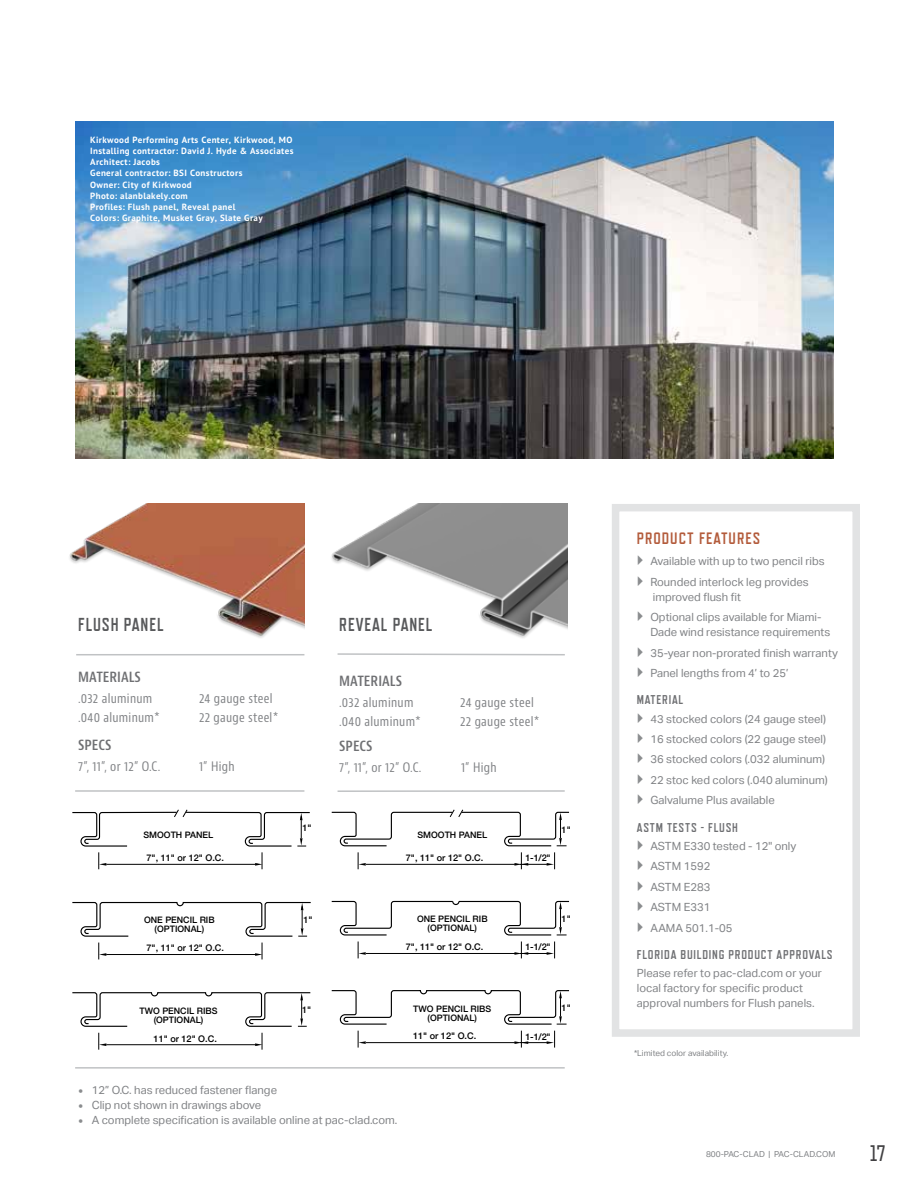
<style>
.page{position:relative;width:918px;height:1188px;background:#fff}
.page>*{position:absolute;margin:0;border:0;box-sizing:border-box;transform-origin:0 0}
.t1{font:22.5px "Refrigerator Deluxe";color:#414042}
.t2{font:700 18.75px "Refrigerator Deluxe";letter-spacing:.05em;color:#58595b;scale:.94 1}
.t3{font:700 16.5px "Refrigerator Deluxe";letter-spacing:.06em;color:#b35b3b}
.t4{font:600 condensed 15px "Bernino Sans";color:#6f7073}
.t5{font:condensed 12.75px/18.8px "Bernino Sans";letter-spacing:.025em;color:#808285}
.t6{font:700 12.75px "Refrigerator Deluxe";letter-spacing:.06em;color:#6f7073}
.t7{font:11.25px/20.4px "Aktiv Grotesk";color:#808285}
.t8{font:500 9.15px "Helvetica Neue";color:#000}
.t9{font:700 9px/11.2px "PT Sans Pro";letter-spacing:.04em;color:#fff}
.t10{font:500 8.85px/8.9px "Helvetica Neue";color:#000;text-align:center}
.t11{font:8.25px "Aktiv Grotesk";color:#808285}
.s1{font-family:"Minion Pro";font-size:13.5px;color:#8a8c8e}
</style>
<div class="page">
<img style="left:75px;top:122px;width:759px;height:337px">
<img style="left:69px;top:504px;width:236px;height:134px">
<img style="left:331px;top:504px;width:236px;height:134px">
<div style="left:612px;top:504px;width:248px;height:533px;border:8px solid #e2e3e4"></div>
<hr style="left:338px;top:790px;width:227px;height:2px;background:#c0c2c4">
<svg style="left:337px;top:653px;width:228px;height:3px"></svg>
<hr style="left:75px;top:790px;width:229px;height:2px;background:#c0c2c4">
<hr style="left:75px;top:1067px;width:490px;height:2px;background:#c0c2c4">
<hr style="left:76px;top:654px;width:228px;height:1px;background:#c0c2c4">
<svg style="left:72px;top:809px;width:238px;height:60px"></svg>
<svg style="left:332px;top:809px;width:237px;height:60px"></svg>
<svg style="left:72px;top:902px;width:239px;height:35px"></svg>
<hr style="left:106px;top:954px;width:152px;height:1px;background:#000">
<svg style="left:98px;top:943px;width:9px;height:16px"></svg>
<svg style="left:255px;top:943px;width:8px;height:16px"></svg>
<hr style="left:365px;top:953px;width:152px;height:1px;background:#000">
<svg style="left:358px;top:942px;width:8px;height:16px"></svg>
<svg style="left:514px;top:942px;width:41px;height:16px"></svg>
<svg style="left:332px;top:901px;width:238px;height:35px"></svg>
<svg style="left:72px;top:992px;width:239px;height:35px"></svg>
<hr style="left:106px;top:1044px;width:152px;height:1px;background:#000">
<svg style="left:98px;top:1033px;width:9px;height:17px"></svg>
<svg style="left:255px;top:1033px;width:8px;height:17px"></svg>
<hr style="left:365px;top:1042px;width:152px;height:1px;background:#000">
<svg style="left:358px;top:1031px;width:8px;height:17px"></svg>
<svg style="left:514px;top:1031px;width:41px;height:17px"></svg>
<hr style="left:427px;top:990px;width:58px;height:1px;background:#000">
<svg style="left:332px;top:990px;width:96px;height:35px"></svg>
<svg style="left:484px;top:990px;width:86px;height:35px"></svg>
<p class="t9" style="left:90px;top:134px;width:205px">Kirkwood Performing Arts Center, Kirkwood, MO Installing contractor: David J. Hyde &amp; Associates Architect: Jacobs<br>General contractor: BSI Constructors<br>Owner: City of Kirkwood<br>Photo: alanblakely.com<br>Profiles: Flush panel, Reveal panel<br>Colors: Graphite, Musket Gray, Slate Gray</p>
<h2 class="t2" style="left:78px;top:614px;width:92px">FLUSH PANEL</h2>
<h2 class="t2" style="left:339px;top:614px;width:101px">REVEAL PANEL</h2>
<h3 class="t4" style="left:78px;top:667px;width:64px">MATERIALS</h3>
<p class="t5" style="left:78px;top:689px;width:83px">.032 aluminum .040 aluminum*</p>
<p class="t5" style="left:199px;top:689px;width:81px">24 gauge steel<br>22 gauge steel*</p>
<h3 class="t4" style="left:339px;top:672px;width:64px">MATERIALS</h3>
<p class="t5" style="left:339px;top:693px;width:83px">.032 aluminum .040 aluminum*</p>
<p class="t5" style="left:460px;top:693px;width:81px">24 gauge steel<br>22 gauge steel*</p>
<h3 class="t4" style="left:78px;top:735px;width:35px">SPECS</h3>
<p class="t5" style="left:78px;top:757px;width:84px">7”, 11”, or 12” O.C.</p>
<p class="t5" style="left:199px;top:757px;width:37px">1” High</p>
<h3 class="t4" style="left:339px;top:737px;width:35px">SPECS</h3>
<p class="t5" style="left:339px;top:758px;width:84px">7”, 11”, or 12” O.C.</p>
<p class="t5" style="left:461px;top:758px;width:37px">1” High</p>
<p class="t8" style="left:302px;top:821px;width:11px">1"</p>
<p class="t10" style="left:144px;top:830px;width:71px">SMOOTH PANEL</p>
<p class="t10" style="left:418px;top:830px;width:71px">SMOOTH PANEL</p>
<p class="t8" style="left:406px;top:851px;width:79px">7", 11" or 12" O.C.</p>
<p class="t8" style="left:147px;top:851px;width:79px">7", 11" or 12" O.C.</p>
<p class="t8" style="left:525px;top:851px;width:27px">1-1/2"</p>
<p class="t8" style="left:562px;top:822px;width:11px">1"</p>
<p class="t10" style="left:144px;top:915px;width:72px">ONE PENCIL RIB (OPTIONAL)</p>
<p class="t10" style="left:417px;top:914px;width:72px">ONE PENCIL RIB (OPTIONAL)</p>
<p class="t8" style="left:406px;top:940px;width:79px">7", 11" or 12" O.C.</p>
<p class="t8" style="left:303px;top:913px;width:11px">1"</p>
<p class="t8" style="left:147px;top:941px;width:79px">7", 11" or 12" O.C.</p>
<p class="t8" style="left:525px;top:940px;width:27px">1-1/2"</p>
<p class="t8" style="left:562px;top:911px;width:11px">1"</p>
<p class="t10" style="left:139px;top:1006px;width:80px">TWO PENCIL RIBS (OPTIONAL)</p>
<p class="t10" style="left:413px;top:1004px;width:80px">TWO PENCIL RIBS (OPTIONAL)</p>
<p class="t8" style="left:413px;top:1029px;width:65px">11" or 12" O.C.</p>
<p class="t8" style="left:302px;top:1002px;width:11px">1"</p>
<p class="t8" style="left:154px;top:1031px;width:65px">11" or 12" O.C.</p>
<p class="t8" style="left:525px;top:1029px;width:27px">1-1/2"</p>
<p class="t8" style="left:562px;top:1000px;width:11px">1"</p>
<p class="t7" style="left:78px;top:1080px;width:200px"><span class="s1">•</span> 12” O.C. has reduced fastener flange</p>
<p class="t7" style="left:78px;top:1095px;width:185px"><span class="s1">•</span> Clip not shown in drawings above</p>
<p class="t7" style="left:78px;top:1110px;width:321px"><span class="s1">•</span> A complete specification is available online at pac-clad.com.</p>
<h3 class="t3" style="left:637px;top:528px;width:125px">PRODUCT FEATURES</h3>
<p class="t7" style="left:650px;top:551px;width:176px">Available with up to two pencil ribs<br>Rounded interlock leg provides</p>
<p class="t7" style="left:650px;top:587px;width:173px">improved flush fit<br>Optional clips available for Miami-</p>
<p class="t7" style="left:650px;top:622px;width:189px">Dade wind resistance requirements<br>35-year non-prorated finish warranty<br>Panel lengths from 4’ to 25’</p>
<p class="t6" style="left:637px;top:693px;width:48px">MATERIAL</p>
<p class="t7" style="left:650px;top:709px;width:179px">43 stocked colors (24 gauge steel)<br>16 stocked colors (22 gauge steel)<br>36 stocked colors (.032 aluminum)<br>22 stoc ked colors (.040 aluminum)<br>Galvalume Plus available</p>
<p class="t6" style="left:637px;top:820px;width:103px">ASTM TESTS - FLUSH</p>
<p class="t7" style="left:650px;top:836px;width:147px">ASTM E330 tested - 12" only<br>ASTM 1592<br>ASTM E283<br>ASTM E331<br>AAMA 501.1-05</p>
<p class="t6" style="left:637px;top:947px;width:197px">FLORIDA BUILDING PRODUCT APPROVALS</p>
<p class="t7" style="left:637px;top:966px;width:187px;line-height:15px">Please refer to pac-clad.com or your local factory for specific product approval numbers for Flush panels.</p>
<p class="t11" style="left:634px;top:1048px;width:96px">*Limited color availability.</p>
<p class="t11" style="left:706px;top:1150px;width:131px">800-PAC-CLAD | PAC-CLAD.COM</p>
<h1 class="t1" style="left:870px;top:1140px;width:17px">17</h1>
</div>
